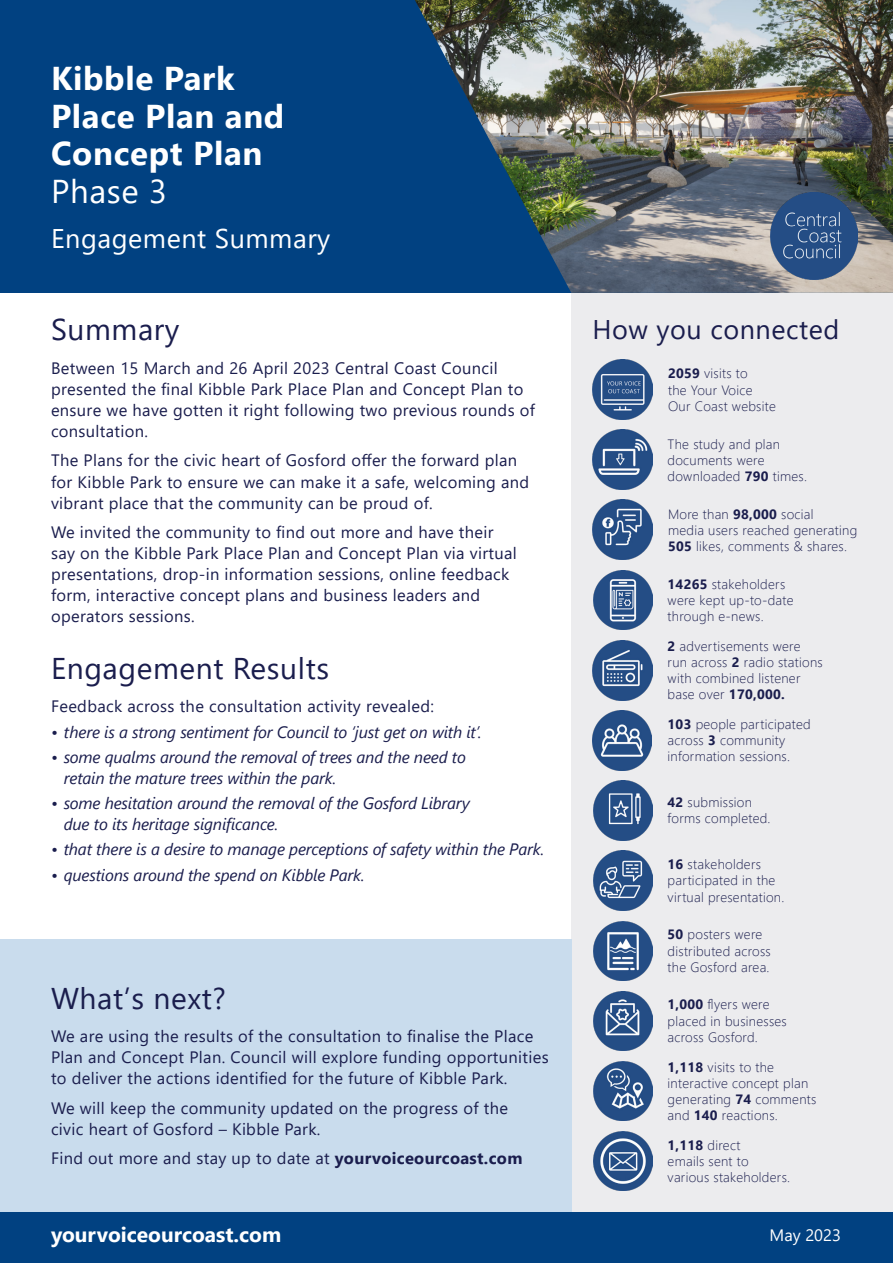
<style>
.page{position:relative;width:893px;height:1263px;background:#fff}
.page>*{position:absolute;margin:0;border:0;box-sizing:border-box;transform-origin:0 0}
.t1{font:700 33px/37.5px "Segoe UI";letter-spacing:.02em;color:#fff}
.Pa0{font:30px "Segoe UI";letter-spacing:.02em;color:#1a1d4d}
.t2{font:27px "Segoe UI";letter-spacing:.02em;color:#fff}
.Pa0-2{font:27px "Segoe UI";letter-spacing:.02em;color:#1a1d4d}
.t3{font:700 21px "Segoe UI";color:#fff}
.Paragraph{font:16.5px/21px "Segoe UI";letter-spacing:.02em;color:#1a1d4d}
.Pa0-3{font:italic 16.5px/21px "Segoe UI";letter-spacing:-.01em;color:#1a1d4d}
.Pa0-4{font:16.5px "Segoe UI";letter-spacing:.02em;color:#1a1d4d}
.Paragraph-2{font:16.5px "Segoe UI";color:#fff}
.t4{font:300 13.5px/16.2px "Segoe UI";letter-spacing:.02em;color:#1a1d4d}
.s1{font-weight:400}
.s2{font-weight:700}
</style>
<div class="page">
<div style="left:0;top:1212px;width:893px;height:51px;background:#014181"></div>
<div style="left:571px;top:293px;width:322px;height:919px;background:#ececee"></div>
<div style="left:0;top:0;width:893px;height:293px;background:#014181"></div>
<img style="left:415px;top:0;width:478px;height:293px">
<img style="left:593px;top:571px;width:59px;height:59px">
<div style="left:0;top:939px;width:571px;height:273px;background:#c9dced"></div>
<img style="left:592px;top:360px;width:60px;height:60px">
<img style="left:592px;top:430px;width:60px;height:60px">
<img style="left:592px;top:500px;width:60px;height:60px">
<img style="left:592px;top:640px;width:60px;height:60px">
<img style="left:592px;top:711px;width:60px;height:59px">
<img style="left:593px;top:781px;width:59px;height:59px">
<img style="left:593px;top:851px;width:59px;height:59px">
<img style="left:593px;top:921px;width:59px;height:59px">
<img style="left:593px;top:991px;width:59px;height:59px">
<img style="left:593px;top:1061px;width:59px;height:59px">
<img style="left:593px;top:1131px;width:59px;height:60px">
<img style="left:771px;top:193px;width:86px;height:86px">
<p class="t1" style="left:51px;top:57px;width:235px">Kibble Park<br>Place Plan and<br>Concept Plan<br><span class="s1">Phase 3</span></p>
<p class="t2" style="left:51px;top:213px;width:281px">Engagement Summary</p>
<p class="Pa0" style="left:51px;top:301px;width:130px">Summary</p>
<p class="Paragraph" style="left:51px;top:356px;width:485px">Between 15 March and 26 April 2023 Central Coast Council presented the final Kibble Park Place Plan and Concept Plan to ensure we have gotten it right following two previous rounds of consultation.</p>
<p class="Paragraph" style="left:51px;top:449px;width:480px">The Plans for the civic heart of Gosford offer the forward plan for Kibble Park to ensure we can make it a safe, welcoming and vibrant place that the community can be proud of.</p>
<p class="Paragraph" style="left:51px;top:520px;width:467px">We invited the community to find out more and have their say on the Kibble Park Place Plan and Concept Plan via virtual presentations, drop-in information sessions, online feedback form, interactive concept plans and business leaders and operators sessions.</p>
<p class="Pa0" style="left:51px;top:640px;width:280px">Engagement Results</p>
<p class="Pa0-4" style="left:51px;top:691px;width:384px">Feedback across the consultation activity revealed:</p>
<p class="Pa0-3" style="left:51px;top:718px;width:432px">• there is a strong sentiment for Council to ‘just get on with it’.</p>
<p class="Pa0-3" style="left:64px;top:744px;width:404px;text-indent:-13px">• some qualms around the removal of trees and the need to retain the mature trees within the park.</p>
<p class="Pa0-3" style="left:64px;top:790px;width:408px;text-indent:-13px">• some hesitation around the removal of the Gosford Library due to its heritage significance.</p>
<p class="Pa0-3" style="left:51px;top:836px;width:495px">• that there is a desire to manage perceptions of safety within the Park.</p>
<p class="Pa0-3" style="left:51px;top:861px;width:315px">• questions around the spend on Kibble Park.</p>
<p class="Pa0" style="left:51px;top:969px;width:176px">What’s next?</p>
<p class="Paragraph" style="left:51px;top:1024px;width:499px">We are using the results of the consultation to finalise the Place<br>Plan and Concept Plan. Council will explore funding opportunities to deliver the actions identified for the future of Kibble Park.</p>
<p class="Paragraph" style="left:51px;top:1096px;width:458px">We will keep the community updated on the progress of the civic heart of Gosford – Kibble Park.</p>
<p class="Paragraph" style="left:51px;top:1146px;width:473px">Find out more and stay up to date at <span class="s2">yourvoiceourcoast.com</span></p>
<p class="t3" style="left:51px;top:1215px;width:232px">yourvoiceourcoast.com</p>
<p class="Pa0-2" style="left:592px;top:304px;width:248px">How you connected</p>
<p class="t4" style="left:668px;top:364px;width:109px"><span class="s2">2059</span> visits to<br>the Your Voice<br>Our Coast website</p>
<p class="t4" style="left:668px;top:434px;width:141px">The study and plan documents were downloaded <span class="s2">790</span> times.</p>
<p class="t4" style="left:668px;top:504px;width:191px">More than <span class="s2">98,000</span> social<br>media users reached generating<br><span class="s2">505</span> likes, comments &amp; shares.</p>
<p class="t4" style="left:668px;top:575px;width:128px"><span class="s2">14265</span> stakeholders were kept up-to-date through e-news.</p>
<p class="t4" style="left:668px;top:637px;width:157px"><span class="s2">2</span> advertisements were run across <span class="s2">2</span> radio stations with combined listener base over <span class="s2">170,000.</span></p>
<p class="t4" style="left:668px;top:715px;width:145px"><span class="s2">103</span> people participated across <span class="s2">3</span> community information sessions.</p>
<p class="t4" style="left:668px;top:793px;width:104px"><span class="s2">42</span> submission forms completed.</p>
<p class="t4" style="left:668px;top:855px;width:118px"><span class="s2">16</span> stakeholders participated in the virtual presentation.</p>
<p class="t4" style="left:668px;top:925px;width:105px"><span class="s2">50</span> posters were distributed across the Gosford area.</p>
<p class="t4" style="left:668px;top:995px;width:121px"><span class="s2">1,000</span> flyers were placed in businesses across Gosford.</p>
<p class="t4" style="left:668px;top:1057px;width:150px"><span class="s2">1,118</span> visits to the interactive concept plan generating <span class="s2">74</span> comments and <span class="s2">140</span> reactions.</p>
<p class="t4" style="left:668px;top:1135px;width:124px"><span class="s2">1,118</span> direct<br>emails sent to various stakeholders.</p>
<p class="Paragraph-2" style="left:770px;top:1219px;width:73px">May 2023</p>
</div>
